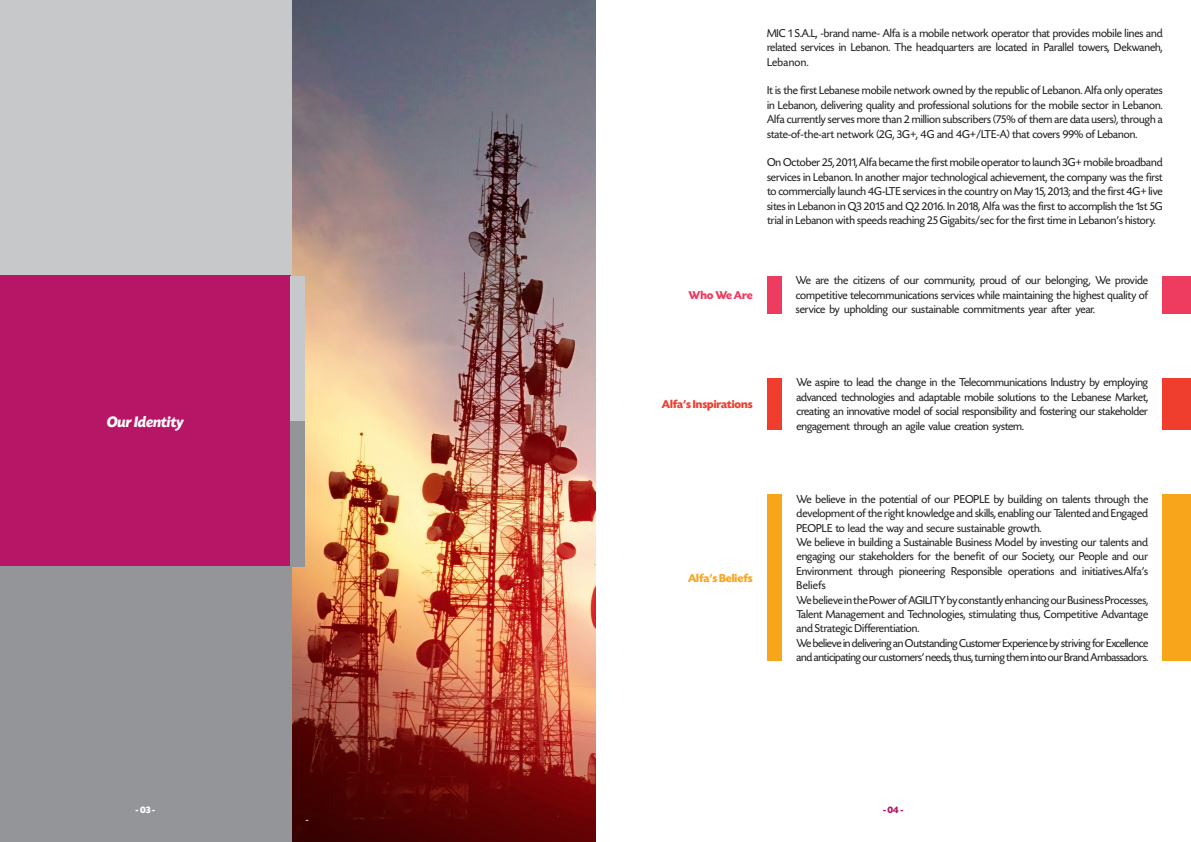
<style>
.page{position:relative;width:1191px;height:842px;background:#fff}
.page>*{position:absolute;margin:0;border:0;box-sizing:border-box;transform-origin:0 0}
.t1{font:italic 700 16px "Today SHOP";color:#fff}
.t2{font:12px/14.4px "Today SHOP";letter-spacing:-.01em;color:#231f20;text-align:justify}
.t3{font:700 12px "Today SHOP";color:#ef3e2e}
.t4{font:700 12px "Today SHOP";color:#f9a51b}
.t5{font:700 12px "Today SHOP";color:#ee3b60}
.t6{font:700 10px "Today SHOP";color:#b61665}
.t7{font:700 10px "Today SHOP";color:#fff}
</style>
<div class="page">
<img style="left:291px;top:0;width:304px;height:842px">
<div style="left:0;top:0;width:291px;height:276px;background:#c7c8ca"></div>
<div style="left:0;top:276px;width:290px;height:290px;background:#b61665"></div>
<div style="left:290px;top:276px;width:15px;height:145px;background:#c7c8ca"></div>
<div style="left:290px;top:421px;width:15px;height:145px;background:#939598"></div>
<div style="left:0;top:566px;width:291px;height:276px;background:#939598"></div>
<div style="left:767px;top:276px;width:14px;height:37px;background:#ee3b60"></div>
<div style="left:1162px;top:276px;width:29px;height:37px;background:#ee3b60"></div>
<div style="left:767px;top:378px;width:14px;height:52px;background:#ef3e2e"></div>
<div style="left:1162px;top:378px;width:29px;height:52px;background:#ef3e2e"></div>
<div style="left:767px;top:494px;width:14px;height:167px;background:#f9a51b"></div>
<div style="left:1162px;top:494px;width:29px;height:167px;background:#f9a51b"></div>
<p class="t1" style="left:107px;top:413px;width:79px">Our Identity</p>
<p class="t7" style="left:135px;top:805px;width:21px">- 03 -</p>
<p class="t2" style="left:767px;top:26px;width:397px">MIC 1 S.A.L, -brand name- Alfa is a mobile network operator that provides mobile lines and related services in Lebanon. The headquarters are located in Parallel towers, Dekwaneh, Lebanon.</p>
<p class="t2" style="left:767px;top:84px;width:397px">It is the first Lebanese mobile network owned by the republic of Lebanon. Alfa only operates in Lebanon, delivering quality and professional solutions for the mobile sector in Lebanon.<br>Alfa currently serves more than 2 million subscribers (75% of them are data users), through a state-of-the-art network (2G, 3G+, 4G and 4G+/LTE-A) that covers 99% of Lebanon.</p>
<p class="t2" style="left:767px;top:156px;width:397px">On October 25, 2011, Alfa became the first mobile operator to launch 3G+ mobile broadband services in Lebanon. In another major technological achievement, the company was the first to commercially launch 4G-LTE services in the country on May 15, 2013; and the first 4G+ live sites in Lebanon in Q3 2015 and Q2 2016. In 2018, Alfa was the first to accomplish the 1st 5G trial in Lebanon with speeds reaching 25 Gigabits/sec for the first time in Lebanon’s history.</p>
<p class="t5" style="left:688px;top:289px;width:66px">Who We Are</p>
<p class="t2" style="left:796px;top:274px;width:354px">We are the citizens of our community, proud of our belonging, We provide competitive telecommunications services while maintaining the highest quality of service by upholding our sustainable commitments year after year.</p>
<p class="t3" style="left:662px;top:398px;width:92px">Alfa’s Inspirations</p>
<p class="t4" style="left:688px;top:572px;width:66px">Alfa’s Beliefs</p>
<p class="t2" style="left:796px;top:376px;width:353px">We aspire to lead the change in the Telecommunications Industry by employing advanced technologies and adaptable mobile solutions to the Lebanese Market, creating an innovative model of social responsibility and fostering our stakeholder engagement through an agile value creation system.</p>
<p class="t2" style="left:796px;top:492px;width:353px">We believe in the potential of our PEOPLE by building on talents through the development of the right knowledge and skills, enabling our Talented and Engaged PEOPLE to lead the way and secure sustainable growth.</p>
<p class="t2" style="left:796px;top:535px;width:353px">We believe in building a Sustainable Business Model by investing our talents and engaging our stakeholders for the benefit of our Society, our People and our Environment through pioneering Responsible operations and initiatives.Alfa’s Beliefs</p>
<p class="t2" style="left:796px;top:593px;width:353px">We believe in the Power of AGILITY by constantly enhancing our Business Processes, Talent Management and Technologies, stimulating thus, Competitive Advantage and Strategic Differentiation.</p>
<p class="t2" style="left:796px;top:636px;width:353px">We believe in delivering an Outstanding Customer Experience by striving for Excellence and anticipating our customers’ needs, thus, turning them into our Brand Ambassadors.</p>
<p class="t6" style="left:883px;top:805px;width:22px">- 04 -</p>
</div>
